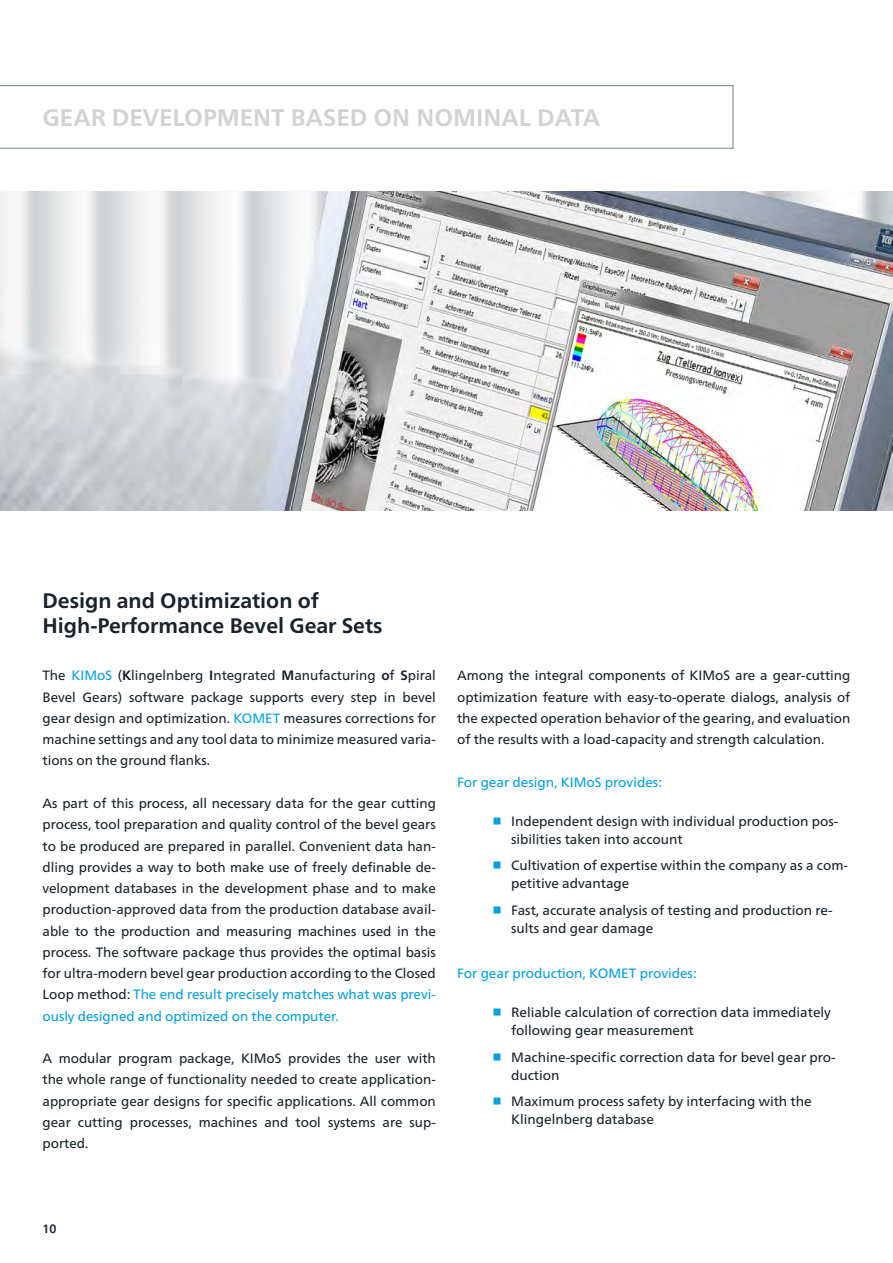
<style>
.page{position:relative;width:893px;height:1263px;background:#fff}
.page>*{position:absolute;margin:0;border:0;box-sizing:border-box;transform-origin:0 0}
.t1{font:700 24px "Frutiger Neue LTW1 G";color:#d1d2d4}
.t2{font:700 21px/25.2px "Frutiger Neue LTW1 G";color:#182228}
.t3{font:13.5px/21.3px "Frutiger Neue LTW1 G";color:#182228}
.t4{font:13.5px "Frutiger Neue LTW1 G";color:#00a1e3}
.t5{font:12px "Frutiger Neue LTW1 G";color:#182228}
.s1{color:#00a1e3}
.s2{font-weight:700}
</style>
<div class="page">
<img style="left:0;top:192px;width:893px;height:319px">
<svg style="left:0;top:85px;width:733px;height:64px"></svg>
<h1 class="t1" style="left:43px;top:103px;width:559px">Gear Developm ent Based on Nom inal Data</h1>
<h2 class="t2" style="left:43px;top:588px;width:341px">Design and Optimization of<br>H igh-Performance Bevel Gear Sets</h2>
<p class="t3" style="left:43px;top:665px;width:395px;text-align:justify">The <span class="s1">KIMoS</span> (<span class="s2">K</span>lingelnberg <span class="s2">I</span> ntegrated <span class="s2">M</span>anufacturing <span class="s2">o</span>f <span class="s2">S</span>piral Bevel Gears) software package supports every step in bevel gear design and optimization. <span class="s1">KOMET</span> measures corrections for machine settings and any tool data to minimize measured varia&shy;tions on the ground flanks.</p>
<p class="t3" style="left:43px;top:792px;width:395px;text-align:justify">As part of this process, all necessary data for the gear cutting process, tool preparation and quality control of the bevel gears to be produced are prepared in parallel. Convenient data han&shy;dling provides a way to both make use of freely definable de&shy;velopment databases in the development phase and to make production-approved data from the production database avail&shy;able to the production and measuring machines used in the process. The software package thus provides the optimal basis for ultra-modern bevel gear production according to the Closed Loop method: <span class="s1">The end result precisely matches what was previ&shy;ously designed and optimized on the computer.</span></p>
<p class="t3" style="left:43px;top:1048px;width:395px;text-align:justify">A modular program package, KIMoS provides the user with the whole range of functionality needed to create application&shy;appropriate gear designs for specific applications. All common gear cutting processes, machines and tool systems are sup&shy;ported.</p>
<p class="t3" style="left:457px;top:665px;width:395px;text-align:justify">Among the integral components of KIMoS are a gear-cutting optimization feature with easy-to-operate dialogs, analysis of the expected operation behavior of the gearing, and evaluation of the results with a load-capacity and strength calculation.</p>
<p class="t4" style="left:457px;top:774px;width:206px">For gear design, KIMoS provides:</p>
<p class="t3" style="left:511px;top:812px;width:329px;line-height:18px">Independent design with individual production pos&shy;sibilities taken into account</p>
<p class="t3" style="left:511px;top:857px;width:338px;line-height:18px">Cultivation of expertise within the company as a com&shy;petitive advantage</p>
<p class="t3" style="left:511px;top:901px;width:323px;line-height:18px">Fast, accurate analysis of testing and production re&shy;sults and gear damage</p>
<p class="t4" style="left:457px;top:965px;width:241px">For gear production, KOMET provides:</p>
<p class="t3" style="left:511px;top:1003px;width:321px;line-height:18px">Reliable calculation of correction data immediately following gear measurement</p>
<p class="t3" style="left:511px;top:1048px;width:326px;line-height:18px">Machine-specific correction data for bevel gear pro&shy;duction</p>
<p class="t3" style="left:511px;top:1092px;width:302px;line-height:18px">Maximum process safety by interfacing with the<br>Klingelnberg database</p>
<p class="t5" style="left:43px;top:1222px;width:15px">10</p>
</div>
